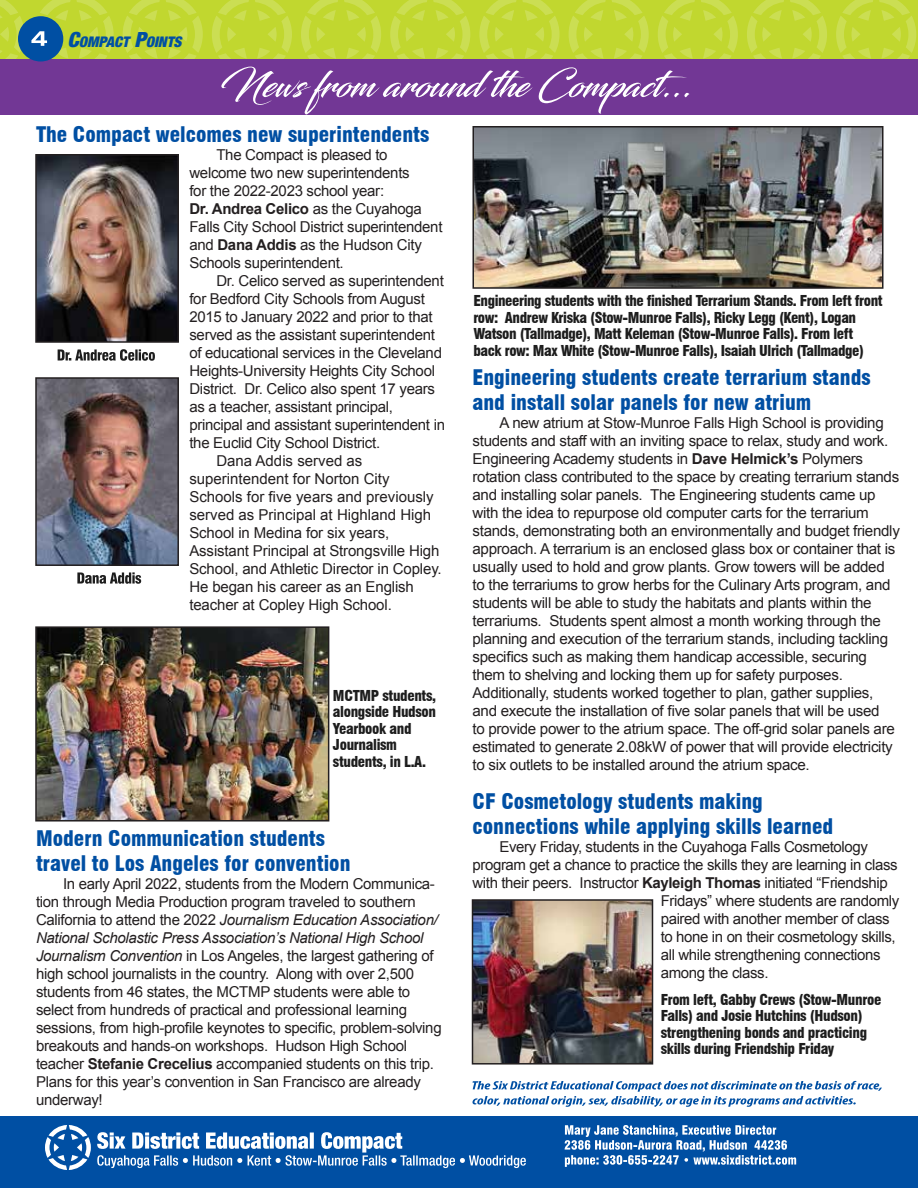
<style>
.page{position:relative;width:918px;height:1188px;background:#fff}
.page>*{position:absolute;margin:0;border:0;box-sizing:border-box;transform-origin:0 0}
.t1{font:900 condensed 21px/25.2px "Swiss 721 BT";color:#004fa3}
.t2{font:15px/18px "Arial";letter-spacing:-.02em;color:#231f20}
.t3{font:15px "Arial";color:#231f20}
.t4{font:900 condensed 14.7px/16.5px "Swiss 721 BT";letter-spacing:-.03em;color:#1d1d1d}
.t5{font:italic 900 condensed 14.7px "Helvetica Neue";color:#004fa3}
.s1{font-size:21px}
.s2{font-weight:700}
.s3{font-style:italic}
</style>
<div class="page">
<div style="left:0;top:0;width:918px;height:65px;background:#c1d72f"></div>
<svg style="left:0;top:0;width:24px;height:59px"></svg>
<svg style="left:747px;top:0;width:80px;height:59px"></svg>
<svg style="left:836px;top:0;width:80px;height:59px"></svg>
<svg style="left:472px;top:1081px;width:410px;height:26px"></svg>
<div style="left:0;top:1116px;width:918px;height:72px;background:#004fa3"></div>
<svg style="left:97px;top:1132px;width:429px;height:36px"></svg>
<svg style="left:45px;top:1125px;width:46px;height:45px"></svg>
<svg style="left:123px;top:0;width:80px;height:59px"></svg>
<div style="left:0;top:59px;width:918px;height:56px;background:#723795"></div>
<svg style="left:212px;top:0;width:526px;height:115px"></svg>
<img style="left:475px;top:129px;width:406px;height:157px">
<div style="left:472px;top:126px;width:412px;height:163px;border:2px solid #231f20"></div>
<img style="left:38px;top:157px;width:138px;height:183px">
<div style="left:35px;top:154px;width:144px;height:189px;border:2px solid #231f20"></div>
<img style="left:38px;top:380px;width:138px;height:183px">
<div style="left:35px;top:377px;width:144px;height:189px;border:2px solid #231f20"></div>
<svg style="left:77px;top:572px;width:64px;height:12px"></svg>
<svg style="left:58px;top:349px;width:97px;height:12px"></svg>
<img style="left:38px;top:629px;width:288px;height:190px">
<div style="left:35px;top:626px;width:294px;height:196px;border:2px solid #231f20"></div>
<img style="left:475px;top:902px;width:175px;height:160px">
<div style="left:472px;top:899px;width:181px;height:166px;border:2px solid #231f20"></div>
<svg style="left:565px;top:1125px;width:231px;height:42px"></svg>
<div style="left:18px;top:16px;width:45px;height:46px;background:#004fa3;border-radius:50%"></div>
<svg style="left:31px;top:0;width:83px;height:62px"></svg>
<p class="t5" style="left:68px;top:32px;width:116px"><span class="s1">C</span>OMPACT <span class="s1">P</span>OINTS</p>
<h1 class="t1" style="left:36px;top:122px;width:395px">The Compact welcomes new superintendents</h1>
<p class="t2" style="left:189px;top:146px;width:255px;text-indent:27px">The Compact is pleased to welcome two new superintendents<br>for the 2022-2023 school year:<br><span class="s2">Dr. Andrea Celico</span> as the Cuyahoga<br>Falls City School District superintendent and <span class="s2">Dana Addis</span> as the Hudson City<br>Schools superintendent.</p>
<p class="t2" style="left:216px;top:272px;width:229px">Dr. Celico served as superintendent</p>
<p class="t2" style="left:189px;top:290px;width:237px">for Bedford City Schools from August</p>
<p class="t2" style="left:189px;top:308px;width:245px">2015 to January 2022 and prior to that</p>
<p class="t2" style="left:189px;top:326px;width:247px">served as the assistant superintendent</p>
<p class="t2" style="left:189px;top:344px;width:254px">of educational services in the Cleveland</p>
<p class="t2" style="left:189px;top:362px;width:247px">Heights-University Heights City School</p>
<p class="t2" style="left:189px;top:380px;width:247px">District. Dr. Celico also spent 17 years</p>
<p class="t2" style="left:189px;top:398px;width:205px">as a teacher, assistant principal,</p>
<p class="t2" style="left:189px;top:416px;width:257px">principal and assistant superintendent in</p>
<p class="t2" style="left:189px;top:434px;width:192px">the Euclid City School District.</p>
<p class="t3" style="left:216px;top:451px;width:147px">Dana Addis served as</p>
<p class="t3" style="left:189px;top:469px;width:202px">superintendent for Norton City</p>
<p class="t3" style="left:189px;top:487px;width:246px">Schools for five years and previously</p>
<p class="t3" style="left:189px;top:505px;width:243px">served as Principal at Highland High</p>
<p class="t2" style="left:189px;top:524px;width:201px">School in Medina for six years,</p>
<p class="t2" style="left:189px;top:542px;width:252px">Assistant Principal at Strongsville High</p>
<p class="t2" style="left:189px;top:560px;width:254px">School, and Athletic Director in Copley.</p>
<p class="t2" style="left:189px;top:578px;width:226px">He began his career as an English</p>
<p class="t2" style="left:189px;top:596px;width:204px">teacher at Copley High School.</p>
<p class="t4" style="left:333px;top:687px;width:105px">MCTMP students, alongside Hudson<br>Yearbook and<br>Journalism students, in L.A.</p>
<h1 class="t1" style="left:36px;top:825px;width:316px">Modern Communication students travel to Los Angeles for convention</h1>
<p class="t2" style="left:36px;top:875px;width:407px;text-indent:27px">In early April 2022, students from the Modern Communica&shy;tion through Media Production program traveled to southern California to attend the 2022 <span class="s3">Journalism Education Association/ National Scholastic Press Association’s National High School Journalism Convention</span> in Los Angeles, the largest gathering of high school journalists in the country. Along with over 2,500 students from 46 states, the MCTMP students were able to select from hundreds of practical and professional learning sessions, from high-profile keynotes to specific, problem-solving breakouts and hands-on workshops. Hudson High School teacher <span class="s2">Stefanie Crecelius</span> accompanied students on this trip.<br>Plans for this year’s convention in San Francisco are already underway!</p>
<p class="t4" style="left:473px;top:293px;width:411px">Engineering students with the finished Terrarium Stands. From left front row: Andrew Kriska (Stow-Munroe Falls), Ricky Legg (Kent), Logan Watson (Tallmadge), Matt Keleman (Stow-Munroe Falls). From left back row: Max White (Stow-Munroe Falls), Isaiah Ulrich (Tallmadge)</p>
<h1 class="t1" style="left:472px;top:365px;width:400px">Engineering students create terrarium stands and install solar panels for new atrium</h1>
<p class="t2" style="left:473px;top:414px;width:429px;text-indent:27px">A new atrium at Stow-Munroe Falls High School is providing students and staff with an inviting space to relax, study and work.<br>Engineering Academy students in <span class="s2">Dave Helmick’s</span> Polymers rotation class contributed to the space by creating terrarium stands and installing solar panels. The Engineering students came up with the idea to repurpose old computer carts for the terrarium stands, demonstrating both an environmentally and budget friendly approach. A terrarium is an enclosed glass box or container that is usually used to hold and grow plants. Grow towers will be added to the terrariums to grow herbs for the Culinary Arts program, and students will be able to study the habitats and plants within the terrariums. Students spent almost a month working through the planning and execution of the terrarium stands, including tackling specifics such as making them handicap accessible, securing them to shelving and locking them up for safety purposes.<br>Additionally, students worked together to plan, gather supplies, and execute the installation of five solar panels that will be used<br>to provide power to the atrium space. The off-grid solar panels are estimated to generate 2.08kW of power that will provide electricity to six outlets to be installed around the atrium space.</p>
<h1 class="t1" style="left:472px;top:789px;width:362px">CF Cosmetology students making connections while applying skills learned</h1>
<p class="t2" style="left:500px;top:838px;width:370px">Every Friday, students in the Cuyahoga Falls Cosmetology</p>
<p class="t2" style="left:472px;top:856px;width:427px">program get a chance to practice the skills they are learning in class</p>
<p class="t2" style="left:472px;top:874px;width:417px">with their peers. Instructor <span class="s2">Kayleigh Thomas</span> initiated “Friendship</p>
<p class="t2" style="left:661px;top:892px;width:240px">Fridays” where students are randomly</p>
<p class="t2" style="left:661px;top:910px;width:231px">paired with another member of class</p>
<p class="t2" style="left:661px;top:928px;width:237px">to hone in on their cosmetology skills,</p>
<p class="t2" style="left:661px;top:946px;width:221px">all while strengthening connections</p>
<p class="t2" style="left:661px;top:964px;width:109px">among the class.</p>
<p class="t4" style="left:661px;top:991px;width:222px">From left, Gabby Crews (Stow-Munroe Falls) and Josie Hutchins (Hudson) strengthening bonds and practicing skills during Friendship Friday</p>
</div>
